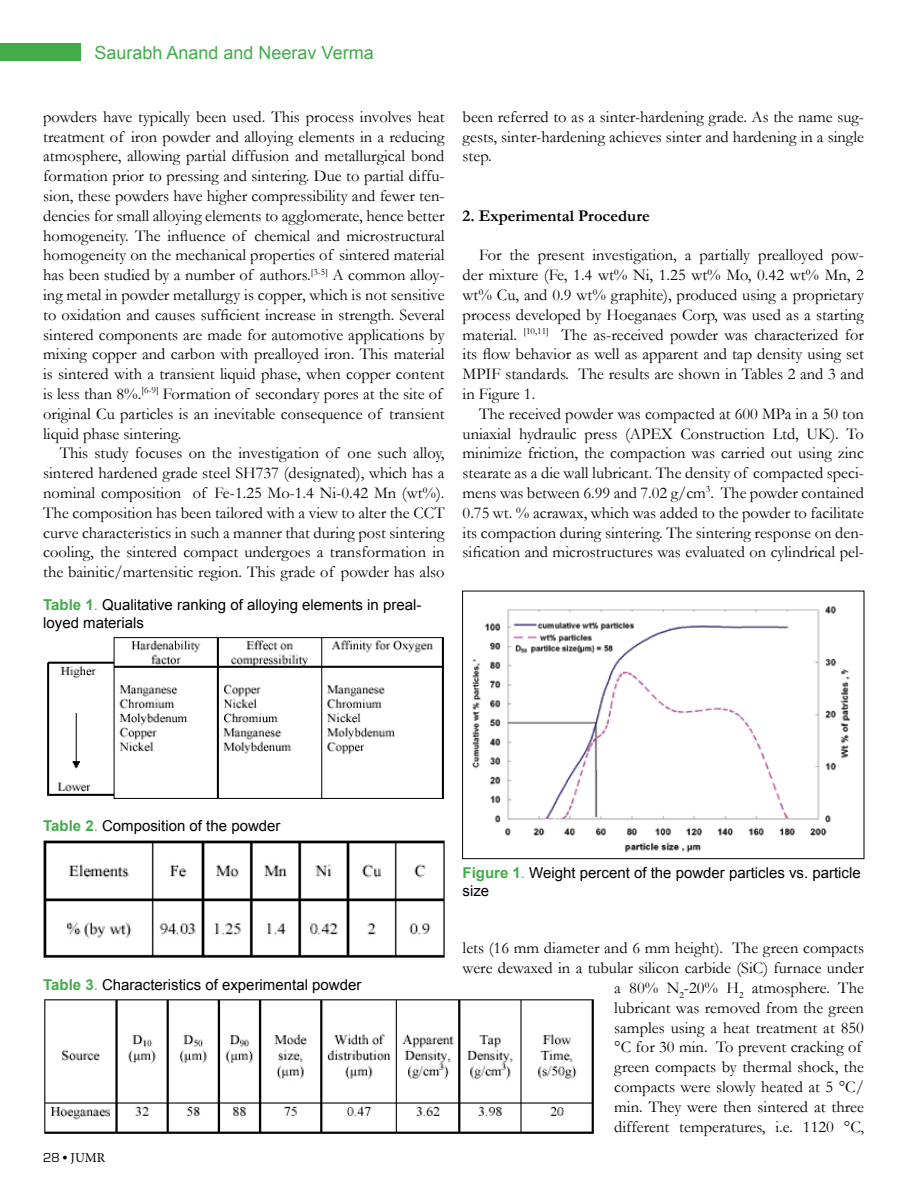
<style>
.page{position:relative;width:918px;height:1188px;background:#fff}
.page>*{position:absolute;margin:0;border:0;box-sizing:border-box;transform-origin:0 0}
.t1{font:18px "Arial";color:#41ad49}
.t2{font:16.5px/19.8px "Garamond";color:#000;text-align:justify}
.t3{font:700 16.5px "Garamond";color:#000}
.t4{font:15px/18px "Arial";color:#000}
.t5{font:13.5px "Minion Pro";color:#000}
.s1{font-weight:700;color:#41ad49}
.s2{color:#41ad49}
.s3{font-family:"Eurostile"}
</style>
<div class="page">
<div style="left:0;top:43px;width:81px;height:18px;background:#41ad49"></div>
<img style="left:47px;top:637px;width:397px;height:162px">
<img style="left:43px;top:840px;width:402px;height:118px">
<img style="left:472px;top:606px;width:378px;height:247px">
<div style="left:462px;top:591px;width:402px;height:268px;border:1px solid #000"></div>
<img style="left:44px;top:999px;width:550px;height:135px">
<p class="t1" style="left:94px;top:42px;width:281px">Saurabh Anand and Neerav Verma</p>
<p class="t2" style="left:43px;top:107px;width:403px;text-align:left">powders have typically been used. This process involves heat treatment of iron powder and alloying elements in a reducing atmosphere, allowing partial diffusion and metallurgical bond formation prior to pressing and sintering. Due to partial diffu&shy;sion, these powders have higher compressibility and fewer ten&shy;dencies for small alloying elements to agglomerate, hence better homogeneity. The influence of chemical and microstructural homogeneity on the mechanical properties of sintered material has been studied by a number of authors.<sup>[3-5]</sup> A common alloy&shy;ing metal in powder metallurgy is copper, which is not sensitive to oxidation and causes sufficient increase in strength. Several sintered components are made for automotive applications by mixing copper and carbon with prealloyed iron. This material is sintered with a transient liquid phase, when copper content is less than 8%.<sup>[6-9]</sup> Formation of secondary pores at the site of original Cu particles is an inevitable consequence of transient liquid phase sintering.</p>
<p class="t2" style="left:43px;top:444px;width:403px;text-indent:16px">This study focuses on the investigation of one such alloy, sintered hardened grade steel SH737 (designated), which has a nominal composition of Fe-1.25 Mo-1.4 Ni-0.42 Mn (wt%).<br>The composition has been tailored with a view to alter the CCT curve characteristics in such a manner that during post sintering cooling, the sintered compact undergoes a transformation in the bainitic/martensitic region. This grade of powder has also</p>
<p class="t4" style="left:43px;top:596px;width:380px"><span class="s1">Table 1</span><span class="s2">.</span> Qualitative ranking of alloying elements in preal&shy;loyed materials</p>
<p class="t2" style="left:463px;top:107px;width:403px">been referred to as a sinter-hardening grade. As the name sug&shy;gests, sinter-hardening achieves sinter and hardening in a single step.</p>
<p class="t3" style="left:463px;top:207px;width:189px">2. Experimental Procedure</p>
<p class="t2" style="left:463px;top:246px;width:403px;text-indent:16px">For the present investigation, a partially prealloyed pow&shy;der mixture (Fe, 1.4 wt% Ni, 1.25 wt% Mo, 0.42 wt% Mn, 2 wt% Cu, and 0.9 wt% graphite), produced using a proprietary process developed by Hoeganaes Corp, was used as a starting material. <sup>[10,11]</sup> The as-received powder was characterized for its flow behavior as well as apparent and tap density using set MPIF standards. The results are shown in Tables 2 and 3 and in Figure 1.</p>
<p class="t2" style="left:463px;top:404px;width:403px;text-indent:16px">The received powder was compacted at 600 MPa in a 50 ton uniaxial hydraulic press (APEX Construction Ltd, UK). To minimize friction, the compaction was carried out using zinc stearate as a die wall lubricant. The density of compacted speci&shy;mens was between 6.99 and 7.02 g/cm<sup>3</sup>. The powder contained 0.75 wt. % acrawax, which was added to the powder to facilitate its compaction during sintering. The sintering response on den&shy;sification and microstructures was evaluated on cylindrical pel-</p>
<p class="t4" style="left:43px;top:817px;width:239px"><span class="s1">Table 2</span><span class="s2">.</span> Composition of the powder</p>
<p class="t4" style="left:43px;top:976px;width:320px"><span class="s1">Table 3</span><span class="s2">.</span> Characteristics of experimental powder</p>
<p class="t5" style="left:43px;top:1149px;width:64px"><span class="s3">28 •</span> JUMR</p>
<p class="t4" style="left:463px;top:864px;width:400px"><span class="s1">Figure 1</span><span class="s2">.</span> Weight percent of the powder particles vs. particle size</p>
<p class="t2" style="left:463px;top:939px;width:403px;text-align:right">lets (16 mm diameter and 6 mm height). The green compacts were dewaxed in a tubular silicon carbide (SiC) furnace under a 80% N<sub>2</sub>-20% H<sub>2</sub> atmosphere. The<br>lubricant was removed from the green<br>samples using a heat treatment at 850<br>°C for 30 min. To prevent cracking of<br>green compacts by thermal shock, the<br>compacts were slowly heated at 5 °C/<br>min. They were then sintered at three<br>different temperatures, i.e. 1120 °C,</p>
</div>
